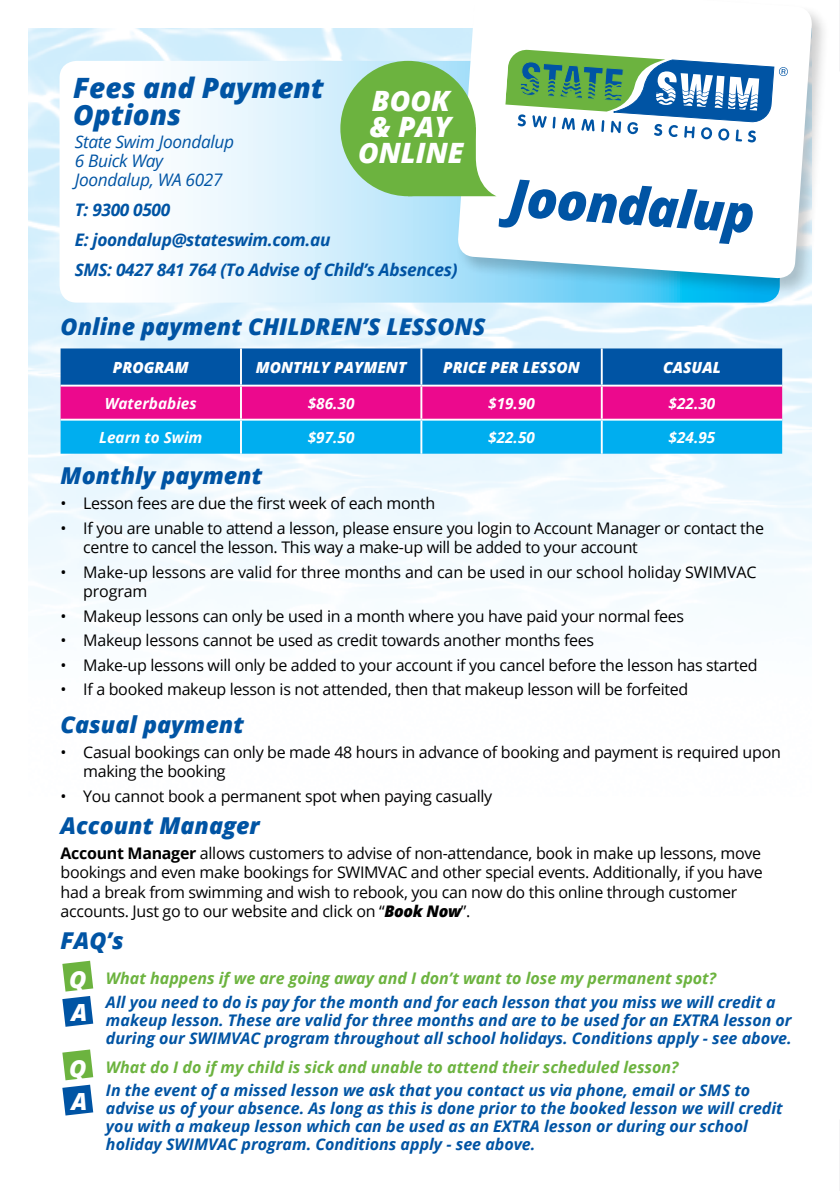
<style>
.page{position:relative;width:840px;height:1191px;background:#fff}
.page>*{position:absolute;margin:0;border:0;box-sizing:border-box;transform-origin:0 0}
.t1{font:italic 800 52px "Open Sans";color:#0054a4}
.t2{font:italic 800 28px/26.8px "Open Sans";color:#0054a4}
.t3{font:italic 800 28px "Open Sans";color:#fff}
.t4{font:italic 800 23.6px/33px "Open Sans";color:#fff}
.t5{font:italic 800 23.2px "Open Sans";color:#0054a4}
.t6{font:italic 700 17.2px/30px "Open Sans";letter-spacing:-.02em;color:#0054a4}
.t7{font:italic 17.2px/19.2px "Open Sans";letter-spacing:-.02em;color:#0054a4}
.t8{font:16px/19.2px "Open Sans";letter-spacing:-.02em;color:#000}
.t9{font:italic 700 16px/18px "Open Sans";color:#0054a4}
.t10{font:italic 700 16px "Open Sans";color:#6cb33f}
.t11{font:italic 700 15.4px "Open Sans";color:#fff}
.t12{font:italic 800 15.4px "Open Sans";color:#fff}
.s1{font-weight:700}
.s2{font-weight:800;font-style:italic}
</style>
<div class="page">
<hr style="left:839px;top:0;width:1px;height:71px;background:#d1d3d4">
<hr style="left:839px;top:1119px;width:1px;height:72px;background:#d1d3d4">
<img style="left:28px;top:28px;width:783px;height:574px">
<svg style="left:59px;top:61px;width:720px;height:241px"></svg>
<div style="left:455px;top:0;width:374px;height:297px;background:#000;opacity:.2"></div>
<svg style="left:456px;top:0;width:356px;height:279px"></svg>
<svg style="left:505px;top:49px;width:282px;height:94px"></svg>
<svg style="left:61px;top:348px;width:720px;height:106px;background:#4f5db7"></svg>
<hr style="left:240px;top:348px;width:2px;height:37px;background:#fff">
<hr style="left:420px;top:348px;width:2px;height:37px;background:#fff">
<hr style="left:600px;top:348px;width:2px;height:37px;background:#fff">
<hr style="left:61px;top:385px;width:180px;height:1px;background:#fff">
<hr style="left:241px;top:385px;width:180px;height:1px;background:#fff">
<hr style="left:240px;top:386px;width:2px;height:33px;background:#fff">
<hr style="left:421px;top:385px;width:180px;height:1px;background:#fff">
<hr style="left:420px;top:386px;width:2px;height:33px;background:#fff">
<hr style="left:601px;top:385px;width:180px;height:1px;background:#fff">
<hr style="left:600px;top:386px;width:2px;height:33px;background:#fff">
<hr style="left:61px;top:419px;width:180px;height:1px;background:#fff">
<hr style="left:241px;top:419px;width:180px;height:1px;background:#fff">
<hr style="left:240px;top:420px;width:2px;height:34px;background:#fff">
<hr style="left:421px;top:419px;width:180px;height:1px;background:#fff">
<hr style="left:420px;top:420px;width:2px;height:34px;background:#fff">
<hr style="left:601px;top:419px;width:180px;height:1px;background:#fff">
<hr style="left:600px;top:420px;width:2px;height:34px;background:#fff">
<svg style="left:62px;top:960px;width:31px;height:66px"></svg>
<svg style="left:62px;top:1049px;width:31px;height:66px"></svg>
<div style="left:340px;top:61px;width:135px;height:135px;background:#6cb33f;border-radius:50%"></div>
<svg style="left:416px;top:124px;width:80px;height:72px"></svg>
<h2 class="t2" style="left:73px;top:73px;width:252px">Fees and Payment<br>Options</h2>
<h2 class="t3" style="left:372px;top:79px;width:79px">Book</h2>
<h2 class="t3" style="left:370px;top:105px;width:48px">&amp; pay</h2>
<h2 class="t3" style="left:358px;top:131px;width:19px">online</h2>
<p class="t7" style="left:75px;top:131px;width:161px">State Swim Joondalup<br>6 Buick Way<br>Joondalup, WA 6027</p>
<p class="t6" style="left:75px;top:194px;width:384px">T: 9300 0500<br>E: joondalup@stateswim.com.au<br>SMS: 0427 841 764 (To Advise of Child’s Absences)</p>
<h1 class="t1" style="left:511px;top:158px;width:248px;rotate:4deg">Joondalup</h1>
<h3 class="t5" style="left:61px;top:309px;width:426px">Online payment CHILDREN’S LESSONS</h3>
<p class="t12" style="left:113px;top:355px;width:77px">PROGRAM</p>
<p class="t12" style="left:255px;top:355px;width:152px">MONTHLY PAYMENT</p>
<p class="t12" style="left:443px;top:355px;width:138px">PRICE PER LESSON</p>
<p class="t12" style="left:662px;top:355px;width:59px">CASUAL</p>
<p class="t11" style="left:105px;top:392px;width:93px">Waterbabies</p>
<p class="t11" style="left:307px;top:392px;width:48px">$86.30</p>
<p class="t11" style="left:488px;top:392px;width:48px">$19.90</p>
<p class="t11" style="left:668px;top:392px;width:48px">$22.30</p>
<p class="t11" style="left:99px;top:426px;width:105px">Learn to Swim</p>
<p class="t11" style="left:307px;top:426px;width:48px">$97.50</p>
<p class="t11" style="left:488px;top:426px;width:48px">$22.50</p>
<p class="t11" style="left:668px;top:426px;width:48px">$24.95</p>
<h3 class="t5" style="left:61px;top:458px;width:203px">Monthly payment</h3>
<p class="t8" style="left:61px;top:493px;width:376px">• Lesson fees are due the first week of each month</p>
<p class="t8" style="left:83px;top:518px;width:682px;text-indent:-23px">• If you are unable to attend a lesson, please ensure you login to Account Manager or contact the centre to cancel the lesson. This way a make-up will be added to your account</p>
<p class="t8" style="left:83px;top:562px;width:674px;text-indent:-23px">• Make-up lessons are valid for three months and can be used in our school holiday SWIMVAC program</p>
<p class="t8" style="left:61px;top:605px;width:624px">• Makeup lessons can only be used in a month where you have paid your normal fees</p>
<p class="t8" style="left:61px;top:630px;width:535px">• Makeup lessons cannot be used as credit towards another months fees</p>
<p class="t8" style="left:61px;top:655px;width:698px">• Make-up lessons will only be added to your account if you cancel before the lesson has started</p>
<p class="t8" style="left:61px;top:679px;width:629px">• If a booked makeup lesson is not attended, then that makeup lesson will be forfeited</p>
<h3 class="t5" style="left:61px;top:707px;width:185px">Casual payment</h3>
<p class="t8" style="left:83px;top:742px;width:698px;text-indent:-23px">• Casual bookings can only be made 48 hours in advance of booking and payment is required upon making the booking</p>
<p class="t8" style="left:61px;top:786px;width:433px">• You cannot book a permanent spot when paying casually</p>
<h3 class="t5" style="left:61px;top:808px;width:200px">Account Manager</h3>
<p class="t8" style="left:61px;top:843px;width:703px"><span class="s1">Account Manager</span> allows customers to advise of non-attendance, book in make up lessons, move bookings and even make bookings for SWIMVAC and other special events. Additionally, if you have had a break from swimming and wish to rebook, you can now do this online through customer accounts. Just go to our website and click on “<span class="s2">Book Now</span>”.</p>
<h3 class="t5" style="left:61px;top:923px;width:65px">FAQ’s</h3>
<p class="t10" style="left:106px;top:967px;width:611px">What happens if we are going away and I don’t want to lose my permanent spot?</p>
<p class="t9" style="left:106px;top:992px;width:687px">All you need to do is pay for the month and for each lesson that you miss we will credit a makeup lesson. These are valid for three months and are to be used for an EXTRA lesson or during our SWIMVAC program throughout all school holidays. Conditions apply - see above.</p>
<p class="t10" style="left:106px;top:1055px;width:573px">What do I do if my child is sick and unable to attend their scheduled lesson?</p>
<p class="t9" style="left:106px;top:1080px;width:678px">In the event of a missed lesson we ask that you contact us via phone, email or SMS to advise us of your absence. As long as this is done prior to the booked lesson we will credit you with a makeup lesson which can be used as an EXTRA lesson or during our school holiday SWIMVAC program. Conditions apply - see above.</p>
<h3 class="t4" style="left:69px;top:962px;width:20px">Q<br>A</h3>
<h3 class="t4" style="left:69px;top:1050px;width:20px">Q<br>A</h3>
</div>
